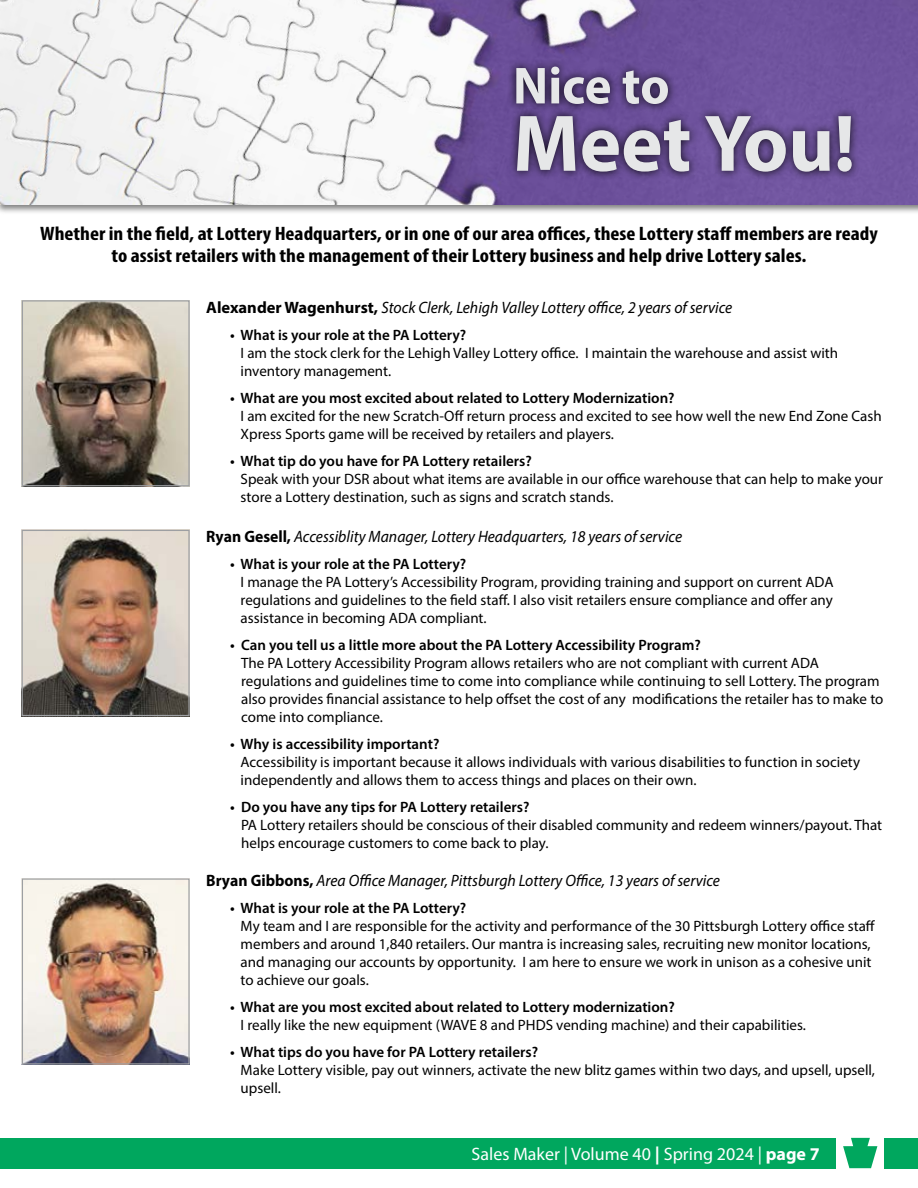
<style>
.page{position:relative;width:918px;height:1188px;background:#fff}
.page>*{position:absolute;margin:0;border:0;box-sizing:border-box;transform-origin:0 0}
.t1{font:700 condensed 19.5px/21.8px "Myriad Pro";color:#000;text-align:center;scale:1.1 1}
.t2{font:18px "Myriad Pro";color:#fff}
.t3{font:italic 16.5px "Myriad Pro";color:#000;scale:.95 1}
.t4{font:15px/18px "Myriad Pro";color:#000}
.t5{font:600 15px "Myriad Pro";color:#000}
.s1{font-weight:700;font-style:normal}
.s2{font-weight:700}
</style>
<div class="page">
<div style="left:885px;top:1138px;width:33px;height:30px;background:#00a75e"></div>
<div style="left:0;top:1138px;width:836px;height:30px;background:#00a75e"></div>
<svg style="left:843px;top:1138px;width:34px;height:30px"></svg>
<div style="left:0;top:0;width:918px;height:215px;background:#000;opacity:.5"></div>
<img style="left:0;top:0;width:918px;height:205px">
<img style="left:24px;top:302px;width:164px;height:182px">
<div style="left:22px;top:300px;width:168px;height:186px;border:1px solid #9d9fa2"></div>
<img style="left:24px;top:532px;width:164px;height:182px">
<div style="left:22px;top:530px;width:168px;height:186px;border:1px solid #9d9fa2"></div>
<img style="left:24px;top:880px;width:164px;height:183px">
<div style="left:22px;top:878px;width:168px;height:187px;border:1px solid #9d9fa2"></div>
<div style="left:507px;top:58px;width:170px;height:55px;background:#000;opacity:.85"></div>
<svg style="left:516px;top:67px;width:152px;height:37px;background:#9185a6"></svg>
<div style="left:508px;top:107px;width:353px;height:74px;background:#000;opacity:.85"></div>
<svg style="left:517px;top:116px;width:335px;height:56px;background:#988cae"></svg>
<h1 class="t1" style="left:40px;top:222px;width:763px">Whether in the field, at Lottery Headquarters, or in one of our area offices, these Lottery staff members are ready to assist retailers with the management of their Lottery business and help drive Lottery sales.</h1>
<p class="t3" style="left:206px;top:297px;width:555px"><span class="s1">Alexander Wagenhurst,</span> Stock Clerk, Lehigh Valley Lottery office, 2 years of service</p>
<p class="t5" style="left:230px;top:325px;width:238px">• What is your role at the PA Lottery?</p>
<p class="t4" style="left:241px;top:343px;width:599px">I am the stock clerk for the Lehigh Valley Lottery office. I maintain the warehouse and assist with inventory management.</p>
<p class="t5" style="left:230px;top:388px;width:446px">• What are you most excited about related to Lottery Modernization?</p>
<p class="t4" style="left:241px;top:406px;width:643px">I am excited for the new Scratch-Off return process and excited to see how well the new End Zone Cash<br>Xpress Sports game will be received by retailers and players.</p>
<p class="t5" style="left:230px;top:451px;width:303px">• What tip do you have for PA Lottery retailers?</p>
<p class="t4" style="left:241px;top:469px;width:644px">Speak with your DSR about what items are available in our office warehouse that can help to make your store a Lottery destination, such as signs and scratch stands.</p>
<p class="t3" style="left:206px;top:526px;width:502px"><span class="s1">Ryan Gesell,</span> Accessiblity Manager, Lottery Headquarters, 18 years of service</p>
<p class="t5" style="left:230px;top:555px;width:238px">• What is your role at the PA Lottery?</p>
<p class="t4" style="left:241px;top:573px;width:594px;text-align:justify">I manage the PA Lottery’s Accessibility Program, providing training and support on current ADA regulations and guidelines to the field staff. I also visit retailers ensure compliance and offer any assistance in becoming ADA compliant.</p>
<p class="t5" style="left:230px;top:636px;width:472px">• Can you tell us a little more about the PA Lottery Accessibility Program?</p>
<p class="t4" style="left:241px;top:654px;width:644px">The PA Lottery Accessibility Program allows retailers who are not compliant with current ADA regulations and guidelines time to come into compliance while continuing to sell Lottery. The program also provides financial assistance to help offset the cost of any modifications the retailer has to make to come into compliance.</p>
<p class="t5" style="left:230px;top:735px;width:211px">• Why is accessibility important?</p>
<p class="t4" style="left:241px;top:753px;width:621px">Accessibility is important because it allows individuals with various disabilities to function in society independently and allows them to access things and places on their own.</p>
<p class="t5" style="left:230px;top:798px;width:301px">• Do you have any tips for PA Lottery retailers?</p>
<p class="t4" style="left:241px;top:816px;width:642px">PA Lottery retailers should be conscious of their disabled community and redeem winners/payout. That helps encourage customers to come back to play.</p>
<p class="t3" style="left:206px;top:871px;width:542px"><span class="s1">Bryan Gibbons,</span> Area Office Manager, Pittsburgh Lottery Office, 13 years of service</p>
<p class="t5" style="left:230px;top:899px;width:238px">• What is your role at the PA Lottery?</p>
<p class="t4" style="left:241px;top:917px;width:636px">My team and I are responsible for the activity and performance of the 30 Pittsburgh Lottery office staff members and around 1,840 retailers. Our mantra is increasing sales, recruiting new monitor locations, and managing our accounts by opportunity. I am here to ensure we work in unison as a cohesive unit to achieve our goals.</p>
<p class="t5" style="left:230px;top:998px;width:446px">• What are you most excited about related to Lottery modernization?</p>
<p class="t4" style="left:241px;top:1016px;width:567px">I really like the new equipment (WAVE 8 and PHDS vending machine) and their capabilities.</p>
<p class="t5" style="left:230px;top:1043px;width:309px">• What tips do you have for PA Lottery retailers?</p>
<p class="t4" style="left:241px;top:1061px;width:636px">Make Lottery visible, pay out winners, activate the new blitz games within two days, and upsell, upsell, upsell.</p>
<p class="t2" style="left:472px;top:1143px;width:350px">Sales Maker | Volume 40 <span class="s2">|</span> Spring 2024 | <span class="s2">page 7</span></p>
</div>
